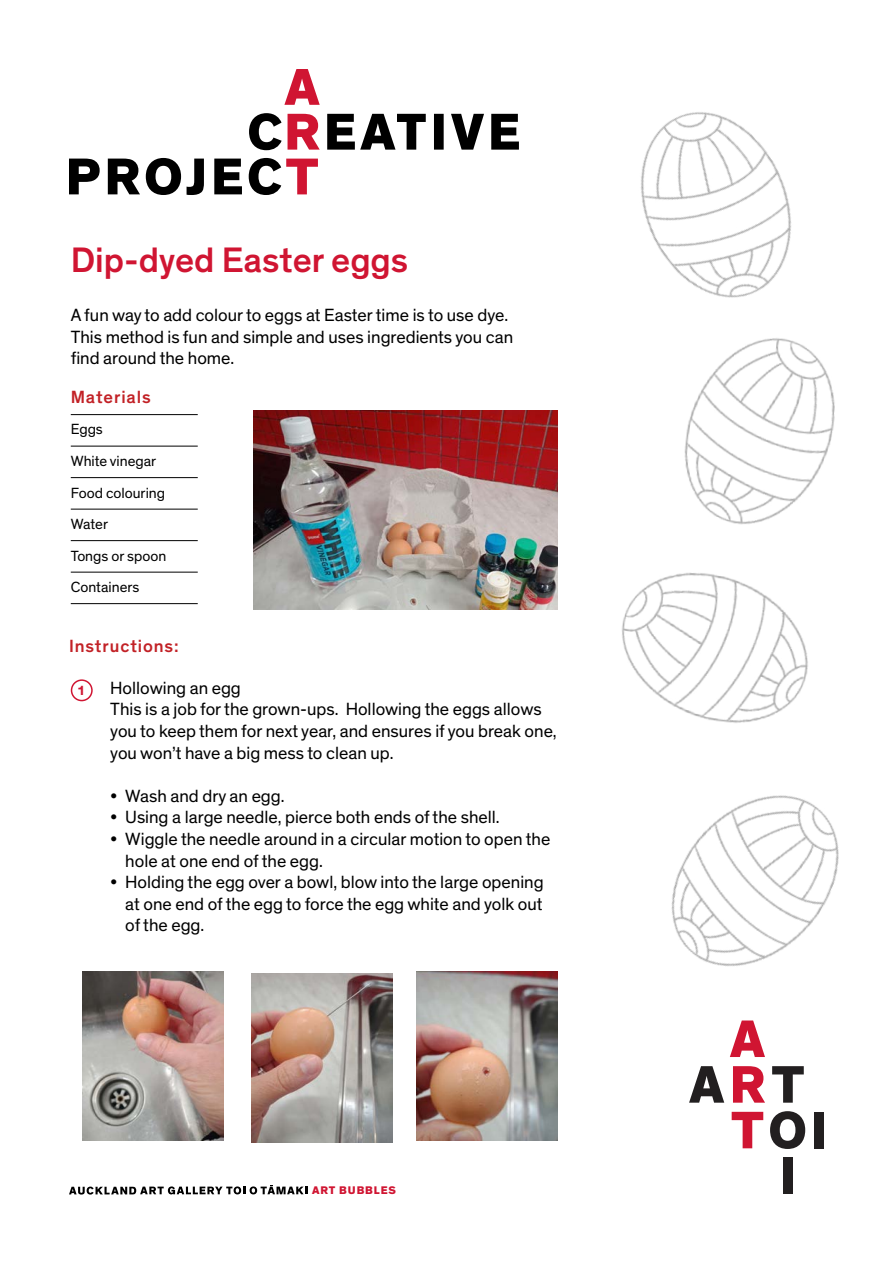
<style>
.page{position:relative;width:893px;height:1263px;background:#fff}
.page>*{position:absolute;margin:0;border:0;box-sizing:border-box;transform-origin:0 0}
.t1{font:500 36px "Theinhardt";color:#d01532}
.t2{font:18px/21.6px "Theinhardt";color:#000}
.t3{font:500 18px "Theinhardt";letter-spacing:.05em;color:#c22126}
.t4{font:15px/31.5px "Theinhardt";color:#000}
.t5{font:700 13.5px "Theinhardt";color:#d01532}
.t6{font:800 11.25px "Theinhardt";letter-spacing:.08em;color:#d01532}
</style>
<div class="page">
<img style="left:641px;top:112px;width:150px;height:183px">
<img style="left:684px;top:295px;width:151px;height:230px">
<img style="left:622px;top:572px;width:186px;height:149px">
<img style="left:671px;top:721px;width:168px;height:245px">
<svg style="left:730px;top:1020px;width:35px;height:37px"></svg>
<div style="left:783px;top:1157px;width:10px;height:37px;background:#221f20"></div>
<div style="left:814px;top:1112px;width:10px;height:36px;background:#221f20"></div>
<svg style="left:770px;top:1111px;width:35px;height:38px"></svg>
<svg style="left:733px;top:1066px;width:32px;height:37px"></svg>
<svg style="left:689px;top:1066px;width:35px;height:37px"></svg>
<svg style="left:772px;top:1066px;width:32px;height:37px"></svg>
<svg style="left:732px;top:1112px;width:31px;height:36px"></svg>
<svg style="left:288px;top:114px;width:32px;height:36px"></svg>
<svg style="left:284px;top:69px;width:36px;height:36px"></svg>
<svg style="left:249px;top:113px;width:33px;height:37px"></svg>
<svg style="left:327px;top:114px;width:192px;height:36px"></svg>
<svg style="left:69px;top:158px;width:249px;height:37px"></svg>
<svg style="left:69px;top:1185px;width:238px;height:9px"></svg>
<img style="left:82px;top:972px;width:142px;height:169px">
<img style="left:251px;top:973px;width:142px;height:169px">
<img style="left:417px;top:971px;width:141px;height:169px">
<div style="left:71px;top:679px;width:22px;height:22px;border:2px solid #d01532;border-radius:50%"></div>
<hr style="left:71px;top:414px;width:127px;height:1px;background:#000">
<hr style="left:71px;top:446px;width:127px;height:1px;background:#000">
<hr style="left:71px;top:477px;width:127px;height:1px;background:#000">
<hr style="left:71px;top:509px;width:127px;height:1px;background:#000">
<hr style="left:71px;top:540px;width:127px;height:1px;background:#000">
<hr style="left:71px;top:572px;width:127px;height:1px;background:#000">
<hr style="left:71px;top:603px;width:127px;height:1px;background:#000">
<img style="left:253px;top:411px;width:305px;height:198px">
<h1 class="t1" style="left:71px;top:239px;width:339px">Dip-dyed Easter eggs</h1>
<p class="t2" style="left:71px;top:305px;width:444px">A fun way to add colour to eggs at Easter time is to use dye.<br>This method is fun and simple and uses ingredients you can find around the home.</p>
<p class="t3" style="left:71px;top:386px;width:82px">Materials</p>
<p class="t4" style="left:71px;top:414px;width:97px">Eggs<br>White vinegar<br>Food colouring<br>Water<br>Tongs or spoon<br>Containers</p>
<p class="t3" style="left:69px;top:636px;width:111px">Instructions:</p>
<p class="t5" style="left:77px;top:682px;width:9px">1</p>
<p class="t2" style="left:110px;top:677px;width:448px">Hollowing an egg<br>This is a job for the grown-ups. Hollowing the eggs allows you to keep them for next year, and ensures if you break one, you won’t have a big mess to clean up.</p>
<p class="t2" style="left:110px;top:785px;width:176px">• Wash and dry an egg.</p>
<p class="t2" style="left:110px;top:807px;width:391px">• Using a large needle, pierce both ends of the shell.</p>
<p class="t2" style="left:125px;top:829px;width:426px;text-indent:-15px">• Wiggle the needle around in a circular motion to open the hole at one end of the egg.</p>
<p class="t2" style="left:125px;top:872px;width:420px;text-align:justify;text-indent:-15px">• Holding the egg over a bowl, blow into the large opening at one end of the egg to force the egg white and yolk out of the egg.</p>
<p class="t6" style="left:312px;top:1183px;width:85px">ART BUBBLES</p>
</div>
